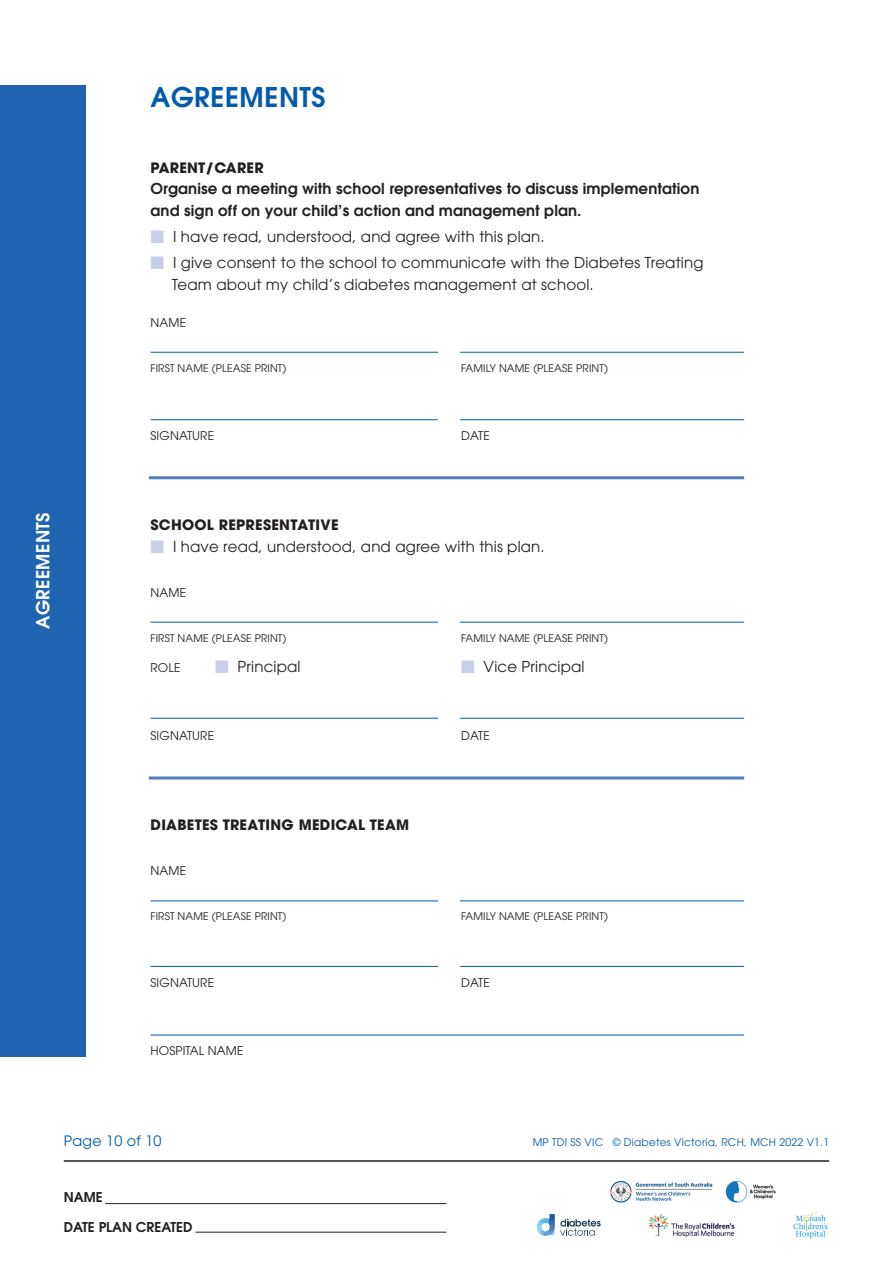
<style>
.page{position:relative;width:893px;height:1263px;background:#fff}
.page>*{position:absolute;margin:0;border:0;box-sizing:border-box;transform-origin:0 0}
.t1{font:600 27px "Avant Garde";letter-spacing:.02em;color:#015aaa}
.t2{font:600 18px "Avant Garde";color:#fff}
.t3{font:15px/21.8px "Avant Garde";letter-spacing:.01em;color:#231f20}
.t4{font:600 15px/21.8px "Avant Garde";letter-spacing:.01em;color:#231f20}
.t5{font:700 14.25px "Avant Garde";letter-spacing:.02em;color:#231f20}
.t6{font:14.25px "Avant Garde";letter-spacing:.02em;color:#015aaa}
.t7{font:600 13.5px "Avant Garde";color:#231f20}
.t8{font:12px "Avant Garde";letter-spacing:.01em;color:#231f20}
.t9{font:10.5px "Avant Garde";letter-spacing:-.02em;color:#231f20}
.t10{font:10.5px "Avant Garde";letter-spacing:.02em;color:#015aaa}
.s1{color:#c7cee8}
</style>
<div class="page">
<hr style="left:64px;top:1160px;width:765px;height:2px;background:#231f20">
<hr style="left:149px;top:476px;width:595px;height:3px;background:#557bbe">
<hr style="left:149px;top:776px;width:595px;height:3px;background:#557bbe">
<hr style="left:151px;top:352px;width:287px;height:1px;background:#015aaa">
<hr style="left:151px;top:622px;width:287px;height:1px;background:#015aaa">
<hr style="left:151px;top:900px;width:287px;height:1px;background:#015aaa">
<hr style="left:151px;top:419px;width:287px;height:1px;background:#015aaa">
<hr style="left:151px;top:718px;width:287px;height:1px;background:#015aaa">
<hr style="left:151px;top:966px;width:287px;height:1px;background:#015aaa">
<hr style="left:151px;top:1034px;width:593px;height:1px;background:#015aaa">
<hr style="left:460px;top:352px;width:284px;height:1px;background:#015aaa">
<hr style="left:460px;top:622px;width:284px;height:1px;background:#015aaa">
<hr style="left:460px;top:900px;width:284px;height:1px;background:#015aaa">
<hr style="left:460px;top:419px;width:284px;height:1px;background:#015aaa">
<hr style="left:460px;top:718px;width:284px;height:1px;background:#015aaa">
<hr style="left:460px;top:966px;width:284px;height:1px;background:#015aaa">
<div style="left:0;top:85px;width:85px;height:971px;background:#2064b1"></div>
<hr style="left:105px;top:1203px;width:341px;height:1px;background:#231f20">
<hr style="left:196px;top:1232px;width:250px;height:1px;background:#231f20">
<img style="left:610px;top:1180px;width:166px;height:23px">
<svg style="left:537px;top:1214px;width:64px;height:22px"></svg>
<img style="left:793px;top:1213px;width:34px;height:26px">
<img style="left:649px;top:1214px;width:86px;height:24px">
<p class="t2" style="left:31px;top:629px;width:117px;rotate:-90deg">agreements</p>
<h1 class="t1" style="left:151px;top:80px;width:176px">AGREEMENTS</h1>
<p class="t5" style="left:151px;top:158px;width:115px">PARENT/CARER</p>
<p class="t4" style="left:151px;top:178px;width:550px">Organise a meeting with school representatives to discuss implementation and sign off on your child’s action and management plan.</p>
<p class="t3" style="left:151px;top:226px;width:396px"><span class="s1">■</span> I have read, understood, and agree with this plan.</p>
<p class="t3" style="left:172px;top:252px;width:533px;text-indent:-21px"><span class="s1">■</span> I give consent to the school to communicate with the Diabetes Treating<br>Team about my child’s diabetes management at school.</p>
<p class="t8" style="left:151px;top:316px;width:19px">Name</p>
<p class="t9" style="left:151px;top:362px;width:11px">First</p>
<p class="t9" style="left:178px;top:362px;width:9px">name</p>
<p class="t9" style="left:212px;top:362px;width:11px">(please</p>
<p class="t9" style="left:255px;top:362px;width:7px">print</p>
<p class="t9" style="left:283px;top:362px;width:5px">)</p>
<p class="t9" style="left:461px;top:362px;width:12px">Family</p>
<p class="t9" style="left:499px;top:362px;width:9px">name</p>
<p class="t9" style="left:533px;top:362px;width:11px">(please</p>
<p class="t9" style="left:576px;top:362px;width:7px">print</p>
<p class="t9" style="left:604px;top:362px;width:5px">)</p>
<p class="t8" style="left:151px;top:428px;width:15px">Signature</p>
<p class="t8" style="left:461px;top:428px;width:17px">Date</p>
<p class="t5" style="left:151px;top:515px;width:33px">SCHOOL</p>
<p class="t5" style="left:219px;top:515px;width:121px">REPRESENTATIVE</p>
<p class="t3" style="left:151px;top:536px;width:396px"><span class="s1">■</span> I have read, understood, and agree with this plan.</p>
<p class="t8" style="left:151px;top:586px;width:19px">Name</p>
<p class="t9" style="left:151px;top:632px;width:11px">First</p>
<p class="t9" style="left:178px;top:632px;width:9px">name</p>
<p class="t9" style="left:212px;top:632px;width:11px">(please</p>
<p class="t9" style="left:255px;top:632px;width:7px">print</p>
<p class="t9" style="left:283px;top:632px;width:5px">)</p>
<p class="t9" style="left:461px;top:632px;width:12px">Family</p>
<p class="t9" style="left:499px;top:632px;width:9px">name</p>
<p class="t9" style="left:533px;top:632px;width:11px">(please</p>
<p class="t9" style="left:576px;top:632px;width:7px">print</p>
<p class="t9" style="left:604px;top:632px;width:5px">)</p>
<p class="t8" style="left:151px;top:661px;width:16px">Role</p>
<p class="t3" style="left:215px;top:656px;width:87px"><span class="s1">■</span> Principal</p>
<p class="t3" style="left:461px;top:656px;width:125px"><span class="s1">■</span> Vice Principal</p>
<p class="t8" style="left:151px;top:728px;width:13px">Signature</p>
<p class="t8" style="left:461px;top:728px;width:17px">Date</p>
<p class="t5" style="left:151px;top:815px;width:258px">DIABETES TREATING MEDICAL TEAM</p>
<p class="t8" style="left:151px;top:863px;width:19px">Name</p>
<p class="t9" style="left:151px;top:910px;width:11px">First</p>
<p class="t9" style="left:178px;top:910px;width:9px">name</p>
<p class="t9" style="left:212px;top:910px;width:11px">(please</p>
<p class="t9" style="left:255px;top:910px;width:7px">print</p>
<p class="t9" style="left:283px;top:910px;width:5px">)</p>
<p class="t9" style="left:461px;top:910px;width:12px">Family</p>
<p class="t9" style="left:499px;top:910px;width:9px">name</p>
<p class="t9" style="left:533px;top:910px;width:11px">(please</p>
<p class="t9" style="left:576px;top:910px;width:7px">print</p>
<p class="t9" style="left:604px;top:910px;width:5px">)</p>
<p class="t8" style="left:151px;top:976px;width:13px">Signature</p>
<p class="t8" style="left:461px;top:976px;width:17px">Date</p>
<p class="t8" style="left:151px;top:1043px;width:94px">HOSPITAL NAME</p>
<p class="t6" style="left:64px;top:1132px;width:99px">Page 10 of 10</p>
<p class="t10" style="left:533px;top:1136px;width:298px">MP TDI SS VIC © Diabetes Victoria, RCH, MCH 2022 V1.1</p>
<p class="t7" style="left:64px;top:1188px;width:39px">Name</p>
<p class="t7" style="left:64px;top:1218px;width:18px">Date</p>
<p class="t7" style="left:99px;top:1218px;width:9px">plan</p>
<p class="t7" style="left:136px;top:1218px;width:19px">created</p>
</div>
